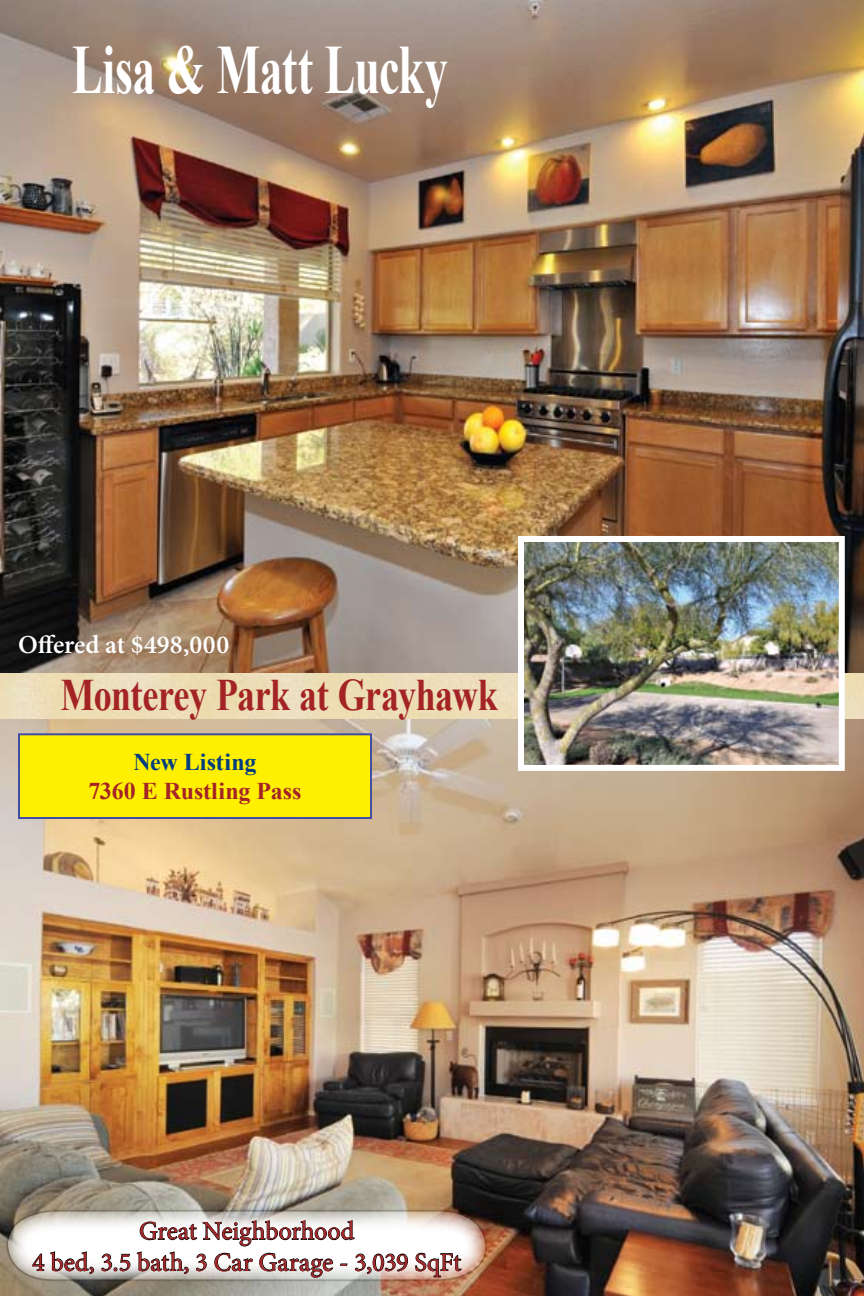
<style>
.page{position:relative;width:864px;height:1296px;background:#fff}
.page>*{position:absolute;margin:0;border:0;box-sizing:border-box;transform-origin:0 0}
.t1{font:700 69px "Times New Roman";letter-spacing:-.01em;color:#fff;scale:.67 1}
.t2{font:700 45px "Times New Roman";letter-spacing:-.015em;color:#a42426;scale:.8 1}
.t3{font:26px/31.2px "Minion Pro";letter-spacing:-.005em;color:#a42426;text-align:center}
.t4{font:600 26px "Minion Pro";color:#fff}
.t5{font:700 24px "Times New Roman";letter-spacing:-.005em;color:#a42426}
.t6{font:700 24px "Times New Roman";letter-spacing:-.005em;color:#003c7e}
</style>
<div class="page">
<img style="left:0;top:672px;width:864px;height:48px">
<img style="left:0;top:720px;width:864px;height:576px">
<img style="left:0;top:0;width:864px;height:672px">
<div style="left:19px;top:734px;width:352px;height:84px;background:#ffef00"></div>
<div style="left:18px;top:733px;width:354px;height:86px;border:2px solid #404da1"></div>
<img style="left:525px;top:543px;width:313px;height:221px">
<div style="left:518px;top:536px;width:327px;height:235px;border:6px solid #fff"></div>
<svg style="left:5px;top:1208px;width:483px;height:74px"></svg>
<h1 class="t1" style="left:72px;top:22px;width:562px">Lisa &amp; Matt Lucky</h1>
<p class="t4" style="left:18px;top:627px;width:213px">Offered at $498,000</p>
<h2 class="t2" style="left:61px;top:664px;width:548px">Monterey Park at Grayhawk</h2>
<p class="t6" style="left:133px;top:745px;width:125px">New Listing</p>
<p class="t5" style="left:88px;top:774px;width:215px">7360 E Rustling Pass</p>
<p class="t3" style="left:32px;top:1216px;width:431px">Great Neighborhood<br>4 bed, 3.5 bath, 3 Car Garage - 3,039 SqFt</p>
</div>
